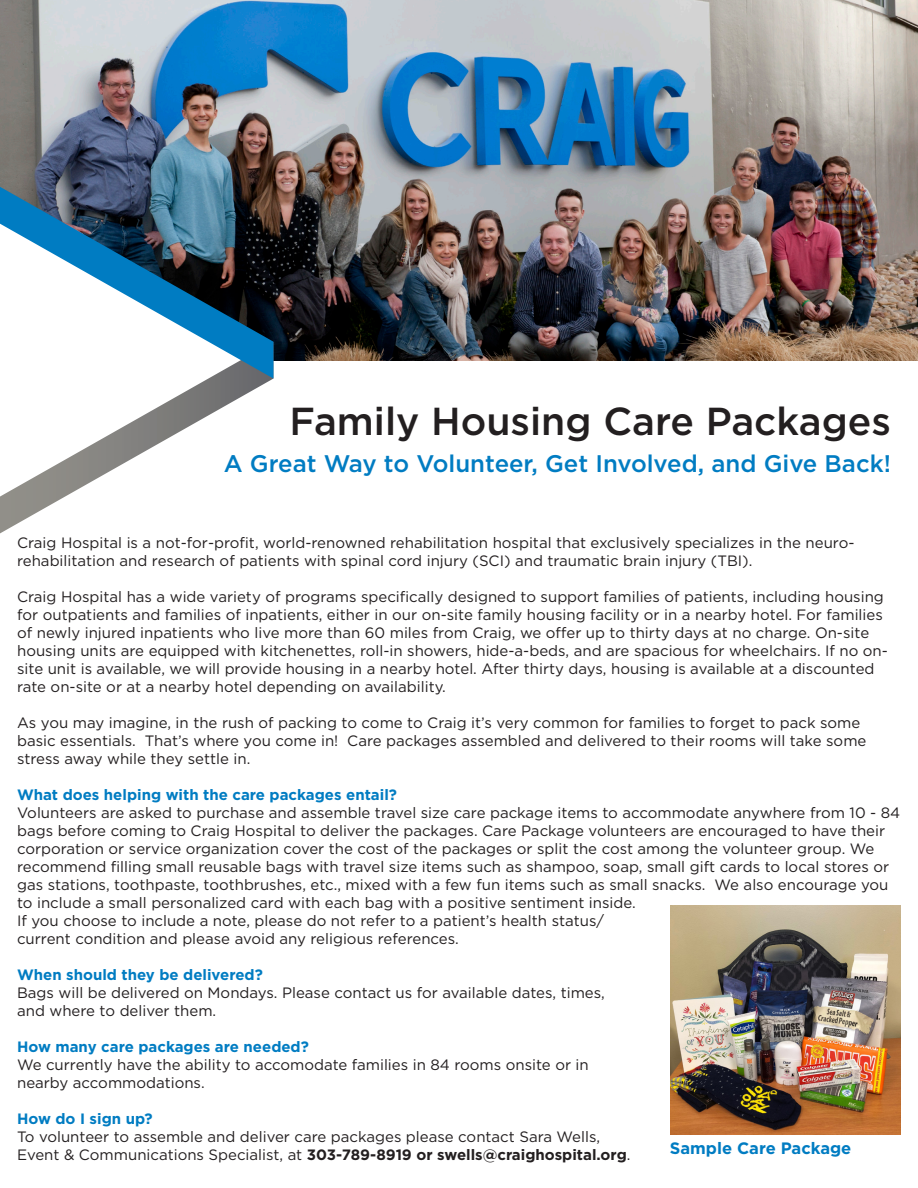
<style>
.page{position:relative;width:918px;height:1188px;background:#fff}
.page>*{position:absolute;margin:0;border:0;box-sizing:border-box;transform-origin:0 0}
.t1{font:500 39px "Gotham";color:#231f20}
.t2{font:500 24px "Gotham";color:#007cc2}
.t3{font:700 16.5px "Gotham";color:#007cc2}
.t4{font:15px/18px "Gotham";color:#231f20}
.t5{font:700 15px "Gotham";color:#007cc2}
.t6{font:700 15px "Gotham";color:#231f20}
.s1{font-weight:400}
</style>
<div class="page">
<img style="left:0;top:0;width:918px;height:361px">
<svg style="left:0;top:379px;width:273px;height:154px"></svg>
<svg style="left:0;top:187px;width:273px;height:192px"></svg>
<img style="left:671px;top:905px;width:229px;height:230px">
<p class="t1" style="left:289px;top:395px;width:603px">Family Housing Care Packages</p>
<p class="t2" style="left:224px;top:448px;width:669px">A Great Way to Volunteer, Get Involved, and Give Back!</p>
<p class="t4" style="left:17px;top:533px;width:839px">Craig Hospital is a not-for-profit, world-renowned rehabilitation hospital that exclusively specializes in the neuro&shy;rehabilitation and research of patients with spinal cord injury (SCI) and traumatic brain injury (TBI).</p>
<p class="t4" style="left:17px;top:587px;width:872px">Craig Hospital has a wide variety of programs specifically designed to support families of patients, including housing for outpatients and families of inpatients, either in our on-site family housing facility or in a nearby hotel. For families of newly injured inpatients who live more than 60 miles from Craig, we offer up to thirty days at no charge. On-site housing units are equipped with kitchenettes, roll-in showers, hide-a-beds, and are spacious for wheelchairs. If no on&shy;site unit is available, we will provide housing in a nearby hotel. After thirty days, housing is available at a discounted rate on-site or at a nearby hotel depending on availability.</p>
<p class="t4" style="left:17px;top:713px;width:851px">As you may imagine, in the rush of packing to come to Craig it’s very common for families to forget to pack some basic essentials. That’s where you come in! Care packages assembled and delivered to their rooms will take some stress away while they settle in.</p>
<p class="t5" style="left:17px;top:784px;width:381px">What does helping with the care packages entail?</p>
<p class="t4" style="left:17px;top:803px;width:885px">Volunteers are asked to purchase and assemble travel size care package items to accommodate anywhere from 10 - 84 bags before coming to Craig Hospital to deliver the packages. Care Package volunteers are encouraged to have their corporation or service organization cover the cost of the packages or split the cost among the volunteer group. We recommend filling small reusable bags with travel size items such as shampoo, soap, small gift cards to local stores or gas stations, toothpaste, toothbrushes, etc., mixed with a few fun items such as small snacks. We also encourage you to include a small personalized card with each bag with a positive sentiment inside.<br>If you choose to include a note, please do not refer to a patient’s health status/<br>current condition and please avoid any religious references.</p>
<p class="t5" style="left:17px;top:964px;width:247px">When should they be delivered?</p>
<p class="t4" style="left:17px;top:983px;width:589px">Bags will be delivered on Mondays. Please contact us for available dates, times,</p>
<p class="t4" style="left:17px;top:1001px;width:201px">and where to deliver them.</p>
<p class="t5" style="left:17px;top:1036px;width:293px">How many care packages are needed?</p>
<p class="t4" style="left:17px;top:1055px;width:573px">We currently have the ability to accomodate families in 84 rooms onsite or in</p>
<p class="t4" style="left:17px;top:1073px;width:189px">nearby accommodations.</p>
<p class="t5" style="left:17px;top:1108px;width:137px">How do I sign up?</p>
<p class="t4" style="left:17px;top:1127px;width:585px">To volunteer to assemble and deliver care packages please contact Sara Wells,</p>
<p class="t6" style="left:17px;top:1144px;width:615px"><span class="s1">Event &amp; Communications Specialist, at</span> 303-789-8919 or swells@craighospital.org<span class="s1">.</span></p>
<p class="t3" style="left:670px;top:1137px;width:183px">Sample Care Package</p>
</div>
